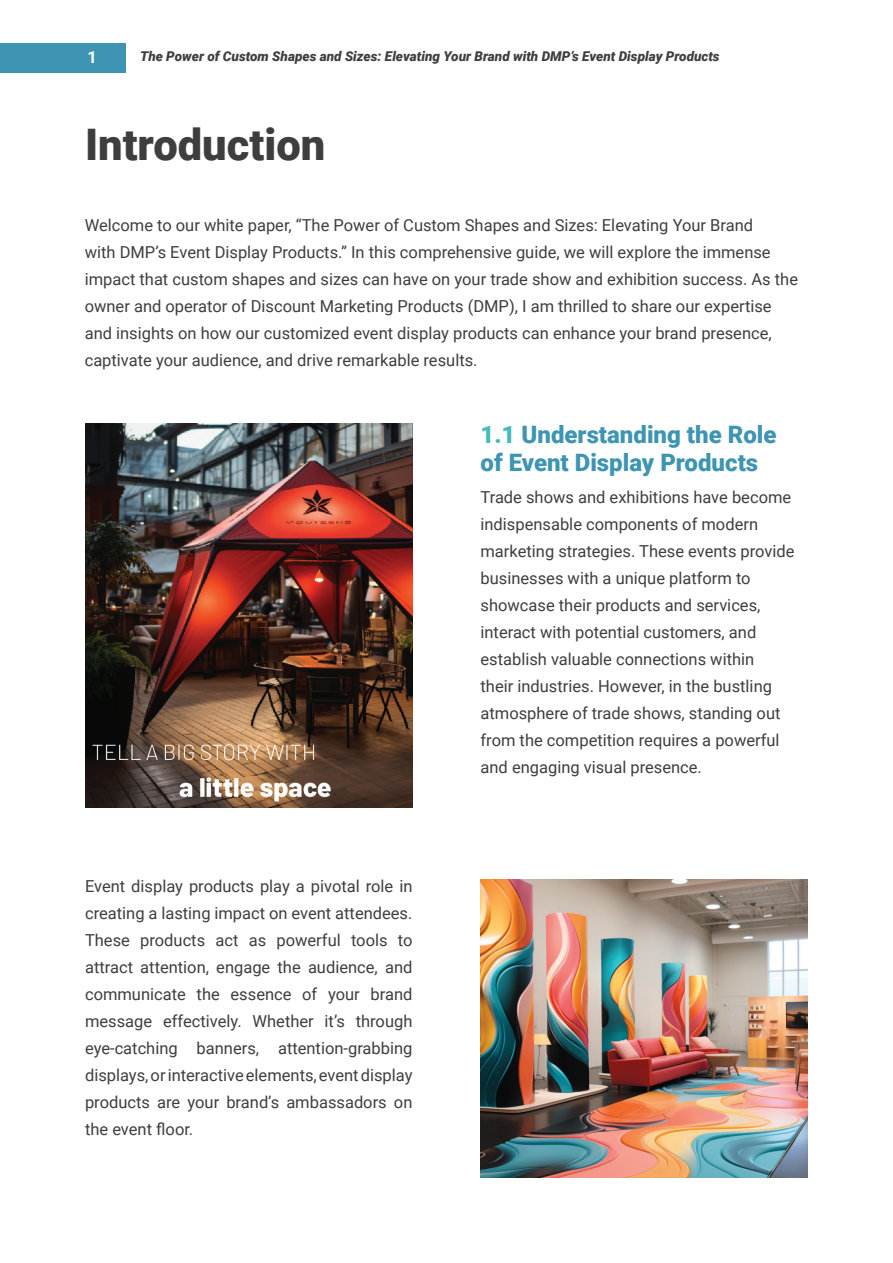
<style>
.page{position:relative;width:893px;height:1263px;background:#fff}
.page>*{position:absolute;margin:0;border:0;box-sizing:border-box;transform-origin:0 0}
.t1{font:900 43.5px "Roboto";color:#3e3e3f}
.t2{font:900 24px/28.8px "Roboto";color:#3d95b3}
.t3{font:16.5px/27px "Roboto";color:#3e3e3f}
.t4{font:700 16.5px "Roboto";color:#fff}
.t5{font:italic 900 13.5px "Roboto";color:#3e3e3f}
.s1{color:#44babb}
</style>
<div class="page">
<img style="left:85px;top:423px;width:327px;height:384px">
<img style="left:480px;top:880px;width:328px;height:298px">
<div style="left:0;top:43px;width:125px;height:30px;background:#3d95b3"></div>
<p class="t4" style="left:88px;top:45px;width:11px">1</p>
<p class="t5" style="left:140px;top:47px;width:581px">The Power of Custom Shapes and Sizes: Elevating Your Brand with DMP’s Event Display Products</p>
<h1 class="t1" style="left:85px;top:114px;width:242px">Introduction</h1>
<p class="t3" style="left:85px;top:211px;width:715px">Welcome to our white paper, “The Power of Custom Shapes and Sizes: Elevating Your Brand<br>with DMP’s Event Display Products.” In this comprehensive guide, we will explore the immense impact that custom shapes and sizes can have on your trade show and exhibition success. As the owner and operator of Discount Marketing Products (DMP), I am thrilled to share our expertise and insights on how our customized event display products can enhance your brand presence, captivate your audience, and drive remarkable results.</p>
<h2 class="t2" style="left:480px;top:419px;width:297px"><span class="s1">1.1</span> Understanding the Role of Event Display Products</h2>
<p class="t3" style="left:85px;top:872px;width:329px;text-align:justify">Event display products play a pivotal role in creating a lasting impact on event attendees.<br>These products act as powerful tools to attract attention, engage the audience, and communicate the essence of your brand message effectively. Whether it’s through eye-catching banners, attention-grabbing displays, or interactive elements, event display products are your brand’s ambassadors on the event floor.</p>
<p class="t3" style="left:480px;top:483px;width:316px">Trade shows and exhibitions have become indispensable components of modern marketing strategies. These events provide businesses with a unique platform to showcase their products and services, interact with potential customers, and establish valuable connections within<br>their industries. However, in the bustling atmosphere of trade shows, standing out from the competition requires a powerful and engaging visual presence.</p>
</div>
